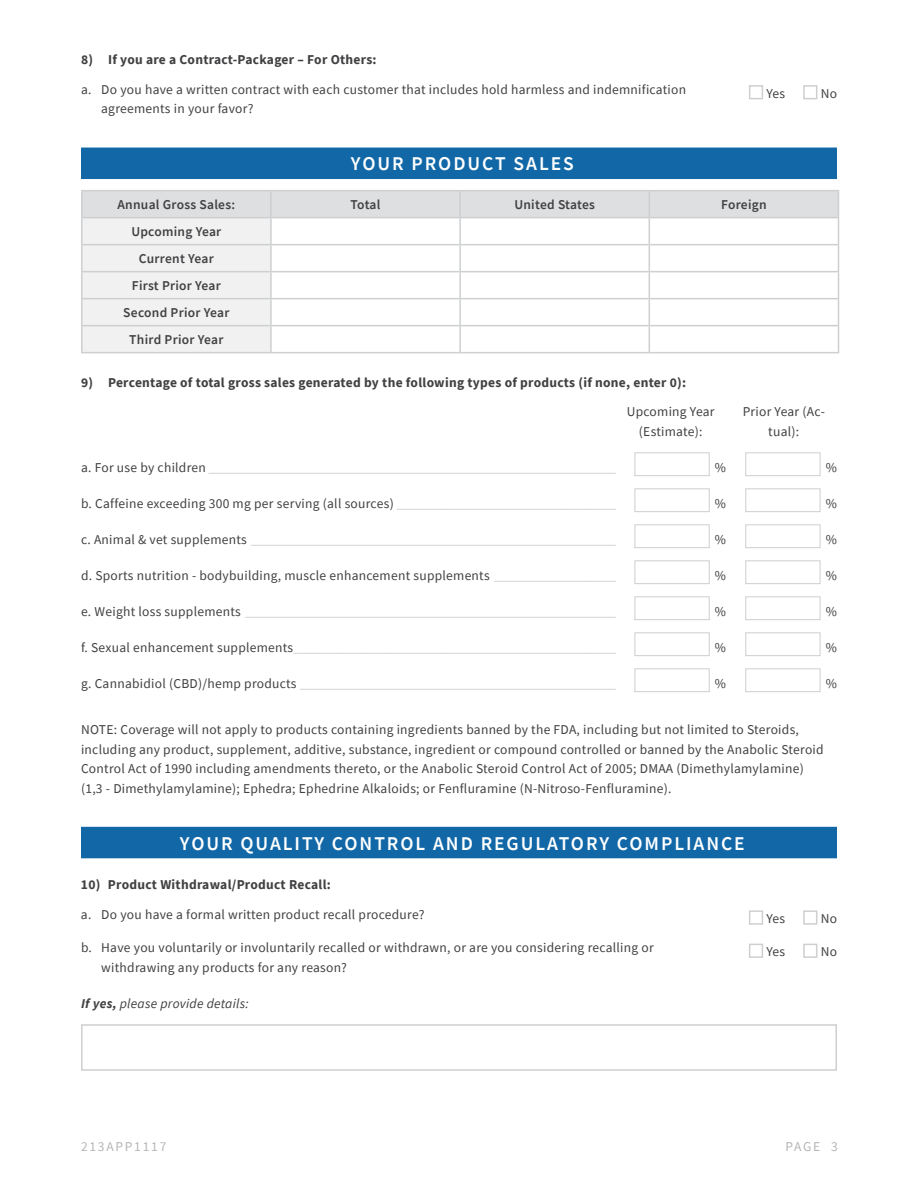
<style>
.page{position:relative;width:918px;height:1188px;background:#fff}
.page>*{position:absolute;margin:0;border:0;box-sizing:border-box;transform-origin:0 0}
.t1{font:600 19.5px "Source Sans Pro";letter-spacing:.1em;color:#fff}
.t2{font:13.5px/19.5px "Source Sans Pro";letter-spacing:.02em;color:#414042}
.t3{font:13.5px "Source Sans Pro";letter-spacing:.02em;color:#cdcfd0}
.t4{font:700 13.5px "Source Sans Pro";letter-spacing:.02em;color:#414042}
.t5{font:600 13.5px/27px "Source Sans Pro";letter-spacing:.02em;color:#414042;text-align:center}
.t6{font:italic 13.5px "Source Sans Pro";letter-spacing:.02em;color:#414042}
.t7{font:13.5px "Source Sans Pro";letter-spacing:.13em;color:#b4b6b8}
.s1{color:#414042}
.s2{color:#cdcfd0}
.s3{font-weight:700}
</style>
<div class="page">
<div style="left:81px;top:148px;width:756px;height:31px;background:#1268a7"></div>
<div style="left:81px;top:827px;width:756px;height:31px;background:#1268a7"></div>
<div style="left:749px;top:85px;width:14px;height:14px;border:2px solid #cdcfd0"></div>
<div style="left:803px;top:85px;width:14px;height:14px;border:2px solid #cdcfd0"></div>
<hr style="left:81px;top:190px;width:190px;height:1px;background:#cdcfd0">
<hr style="left:271px;top:190px;width:189px;height:1px;background:#cdcfd0">
<hr style="left:460px;top:190px;width:189px;height:1px;background:#cdcfd0">
<hr style="left:649px;top:190px;width:190px;height:1px;background:#cdcfd0">
<svg style="left:81px;top:191px;width:758px;height:161px"></svg>
<hr style="left:81px;top:352px;width:190px;height:1px;background:#cdcfd0">
<hr style="left:271px;top:352px;width:189px;height:1px;background:#cdcfd0">
<hr style="left:460px;top:352px;width:189px;height:1px;background:#cdcfd0">
<hr style="left:649px;top:352px;width:190px;height:1px;background:#cdcfd0">
<div style="left:634px;top:452px;width:76px;height:24px;border:1px solid #cdcfd0"></div>
<div style="left:745px;top:452px;width:75px;height:24px;border:1px solid #cdcfd0"></div>
<div style="left:634px;top:488px;width:76px;height:24px;border:1px solid #cdcfd0"></div>
<div style="left:745px;top:488px;width:75px;height:24px;border:1px solid #cdcfd0"></div>
<div style="left:634px;top:524px;width:76px;height:24px;border:1px solid #cdcfd0"></div>
<div style="left:745px;top:524px;width:75px;height:24px;border:1px solid #cdcfd0"></div>
<div style="left:634px;top:560px;width:76px;height:24px;border:1px solid #cdcfd0"></div>
<div style="left:745px;top:560px;width:75px;height:24px;border:1px solid #cdcfd0"></div>
<div style="left:634px;top:596px;width:76px;height:24px;border:1px solid #cdcfd0"></div>
<div style="left:745px;top:596px;width:75px;height:24px;border:1px solid #cdcfd0"></div>
<div style="left:634px;top:632px;width:76px;height:24px;border:1px solid #cdcfd0"></div>
<div style="left:745px;top:632px;width:75px;height:24px;border:1px solid #cdcfd0"></div>
<div style="left:634px;top:668px;width:76px;height:24px;border:1px solid #cdcfd0"></div>
<div style="left:745px;top:668px;width:75px;height:24px;border:1px solid #cdcfd0"></div>
<div style="left:749px;top:910px;width:14px;height:15px;border:2px solid #cdcfd0"></div>
<div style="left:803px;top:910px;width:14px;height:15px;border:2px solid #cdcfd0"></div>
<div style="left:749px;top:944px;width:14px;height:14px;border:2px solid #cdcfd0"></div>
<div style="left:803px;top:944px;width:14px;height:14px;border:2px solid #cdcfd0"></div>
<div style="left:81px;top:1024px;width:756px;height:47px;border:2px solid #cdcfd0"></div>
<p class="t4" style="left:81px;top:51px;width:297px">8) If you are a Contract-Packager – For Others:</p>
<p class="t2" style="left:101px;top:79px;width:586px;text-indent:-20px">a. Do you have a written contract with each customer that includes hold harmless and indemnification agreements in your favor?</p>
<p class="t2" style="left:766px;top:83px;width:20px">Yes</p>
<p class="t2" style="left:821px;top:83px;width:18px">No</p>
<h1 class="t1" style="left:351px;top:151px;width:224px">YOUR PRODUCT SALES</h1>
<p class="t5" style="left:117px;top:191px;width:119px">Annual Gross Sales:</p>
<p class="t5" style="left:351px;top:191px;width:31px">Total</p>
<p class="t5" style="left:514px;top:191px;width:82px">United States</p>
<p class="t5" style="left:721px;top:191px;width:47px">Foreign</p>
<p class="t5" style="left:123px;top:218px;width:108px">Upcoming Year<br>Current Year<br>First Prior Year<br>Second Prior Year<br>Third Prior Year</p>
<p class="t4" style="left:81px;top:374px;width:607px">9) Percentage of total gross sales generated by the following types of products (if none, enter 0):</p>
<p class="t2" style="left:627px;top:401px;width:89px;text-align:center">Upcoming Year (Estimate):</p>
<p class="t2" style="left:743px;top:401px;width:84px;text-align:center">Prior Year (Ac&shy;tual):</p>
<p class="t3" style="left:81px;top:458px;width:537px"><span class="s1">a. For use by children</span> ___________________________________________________________________</p>
<p class="t2" style="left:715px;top:457px;width:13px">%</p>
<p class="t2" style="left:826px;top:457px;width:13px">%</p>
<p class="t2" style="left:81px;top:493px;width:537px">b. Caffeine exceeding 300 mg per serving (all sources) <span class="s2">____________________________________</span></p>
<p class="t2" style="left:715px;top:493px;width:13px">%</p>
<p class="t2" style="left:826px;top:493px;width:13px">%</p>
<p class="t3" style="left:81px;top:530px;width:537px"><span class="s1">c. Animal &amp; vet supplements</span> ____________________________________________________________</p>
<p class="t2" style="left:715px;top:529px;width:13px">%</p>
<p class="t2" style="left:826px;top:529px;width:13px">%</p>
<p class="t2" style="left:81px;top:565px;width:537px">d. Sports nutrition - bodybuilding, muscle enhancement supplements <span class="s2">____________________</span></p>
<p class="t2" style="left:715px;top:565px;width:13px">%</p>
<p class="t2" style="left:826px;top:565px;width:13px">%</p>
<p class="t3" style="left:81px;top:602px;width:537px"><span class="s1">e. Weight loss supplements</span> _____________________________________________________________</p>
<p class="t2" style="left:715px;top:601px;width:13px">%</p>
<p class="t2" style="left:826px;top:601px;width:13px">%</p>
<p class="t3" style="left:81px;top:638px;width:537px"><span class="s1">f. Sexual enhancement supplements</span>_____________________________________________________</p>
<p class="t2" style="left:715px;top:637px;width:13px">%</p>
<p class="t2" style="left:826px;top:637px;width:13px">%</p>
<p class="t3" style="left:81px;top:674px;width:537px"><span class="s1">g. Cannabidiol (CBD)/hemp products</span> ____________________________________________________</p>
<p class="t2" style="left:715px;top:673px;width:13px">%</p>
<p class="t2" style="left:826px;top:673px;width:13px">%</p>
<p class="t2" style="left:81px;top:719px;width:744px">NOTE: Coverage will not apply to products containing ingredients banned by the FDA, including but not limited to Steroids, including any product, supplement, additive, substance, ingredient or compound controlled or banned by the Anabolic Steroid Control Act of 1990 including amendments thereto, or the Anabolic Steroid Control Act of 2005; DMAA (Dimethylamylamine) (1,3 - Dimethylamylamine); Ephedra; Ephedrine Alkaloids; or Fenfluramine (N-Nitroso-Fenfluramine).</p>
<h1 class="t1" style="left:180px;top:830px;width:566px">YOUR QUALITY CONTROL AND REGULATORY COMPLIANCE</h1>
<p class="t4" style="left:81px;top:876px;width:251px">10) Product Withdrawal/Product Recall:</p>
<p class="t2" style="left:81px;top:904px;width:345px">a. Do you have a formal written product recall procedure?</p>
<p class="t2" style="left:766px;top:909px;width:20px">Yes</p>
<p class="t2" style="left:821px;top:909px;width:18px">No</p>
<p class="t2" style="left:101px;top:938px;width:554px;text-indent:-20px">b. Have you voluntarily or involuntarily recalled or withdrawn, or are you considering recalling or withdrawing any products for any reason?</p>
<p class="t2" style="left:766px;top:942px;width:20px">Yes</p>
<p class="t2" style="left:821px;top:942px;width:18px">No</p>
<p class="t6" style="left:81px;top:994px;width:169px"><span class="s3">If yes,</span> please provide details:</p>
<p class="t7" style="left:81px;top:1138px;width:87px">213APP1117</p>
<p class="t7" style="left:785px;top:1138px;width:54px">PAGE 3</p>
</div>
